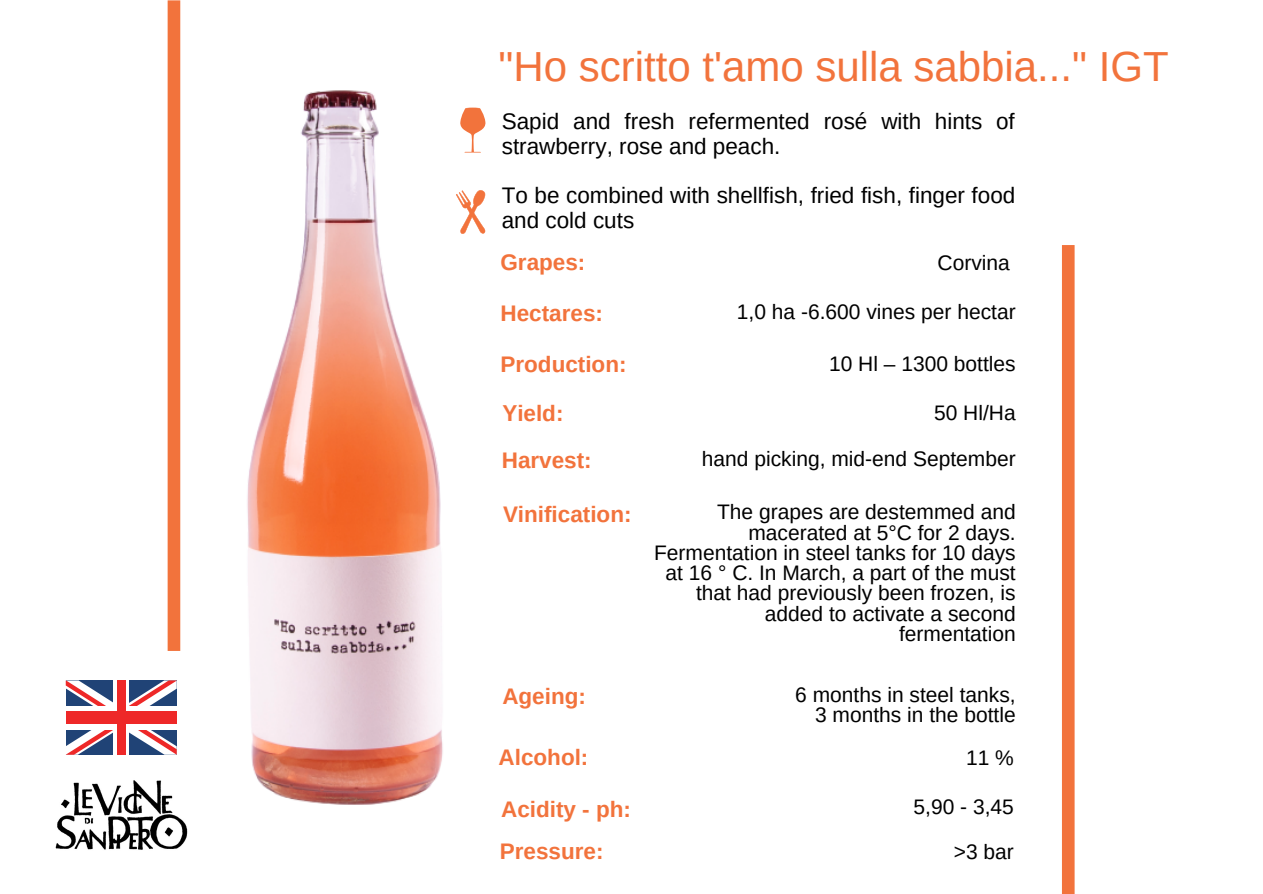
<style>
.page{position:relative;width:1263px;height:894px;background:#fff}
.page>*{position:absolute;margin:0;border:0;box-sizing:border-box;transform-origin:0 0}
.t1{font:42px "Arimo";color:#f2733c}
.t2{font:22.5px/24.8px "Arimo";color:#000}
.t3{font:700 22.5px/49.2px "Arimo";color:#f2733c}
.t4{font:21px/20.2px "Arimo";color:#000;text-align:right}
</style>
<div class="page">
<img style="left:55px;top:780px;width:133px;height:70px">
<svg style="left:129px;top:680px;width:48px;height:25px"></svg>
<svg style="left:66px;top:730px;width:47px;height:24px"></svg>
<svg style="left:66px;top:680px;width:47px;height:25px"></svg>
<svg style="left:129px;top:730px;width:48px;height:24px"></svg>
<div style="left:66px;top:711px;width:111px;height:12px;background:#ee2828"></div>
<div style="left:117px;top:680px;width:9px;height:74px;background:#ee2828"></div>
<div style="left:168px;top:0;width:12px;height:650px;background:#f2733c"></div>
<svg style="left:1062px;top:245px;width:13px;height:648px;background:#f27741"></svg>
<svg style="left:474px;top:108px;width:12px;height:44px"></svg>
<hr style="left:462px;top:121px;width:22px;height:2px;background:#f2733c;border-radius:50%">
<svg style="left:474px;top:190px;width:12px;height:44px"></svg>
<img style="left:247px;top:90px;width:227px;height:715px">
<h1 class="t1" style="left:499px;top:43px;width:672px">"Ho scritto t'amo sulla sabbia..." IGT</h1>
<p class="t2" style="left:502px;top:109px;width:514px">Sapid and fresh refermented rosé with hints of strawberry, rose and peach.</p>
<p class="t2" style="left:502px;top:183px;width:515px">To be combined with shellfish, fried fish, finger food and cold cuts</p>
<p class="t4" style="left:938px;top:252px;width:74px">Corvina</p>
<p class="t4" style="left:737px;top:301px;width:280px">1,0 ha -6.600 vines per hectar</p>
<p class="t4" style="left:829px;top:353px;width:188px">10 Hl – 1300 bottles</p>
<p class="t4" style="left:702px;top:390px;width:315px;line-height:45.5px">50 Hl/Ha<br>hand picking, mid-end September</p>
<p class="t4" style="left:654px;top:502px;width:363px">The grapes are destemmed and macerated at 5°C for 2 days.<br>Fermentation in steel tanks for 10 days at 16 ° C. In March, a part of the must that had previously been frozen, is added to activate a second fermentation</p>
<p class="t3" style="left:500px;top:237px;width:86px">Grapes:</p>
<p class="t3" style="left:500px;top:288px;width:104px">Hectares:</p>
<p class="t3" style="left:500px;top:339px;width:128px">Production:<br>Yield:</p>
<p class="t3" style="left:502px;top:435px;width:91px">Harvest:</p>
<p class="t3" style="left:503px;top:489px;width:130px">Vinification:</p>
<p class="t3" style="left:502px;top:671px;width:85px">Ageing:</p>
<p class="t3" style="left:499px;top:732px;width:91px">Alcohol:</p>
<p class="t3" style="left:500px;top:787px;width:133px;line-height:42.2px">Acidity - ph:<br>Pressure:</p>
<p class="t4" style="left:795px;top:684px;width:222px">6 months in steel tanks,<br>3 months in the bottle</p>
<p class="t4" style="left:966px;top:747px;width:49px">11 %</p>
<p class="t4" style="left:913px;top:796px;width:102px">5,90 - 3,45</p>
<p class="t4" style="left:954px;top:841px;width:62px">&gt;3 bar</p>
</div>
